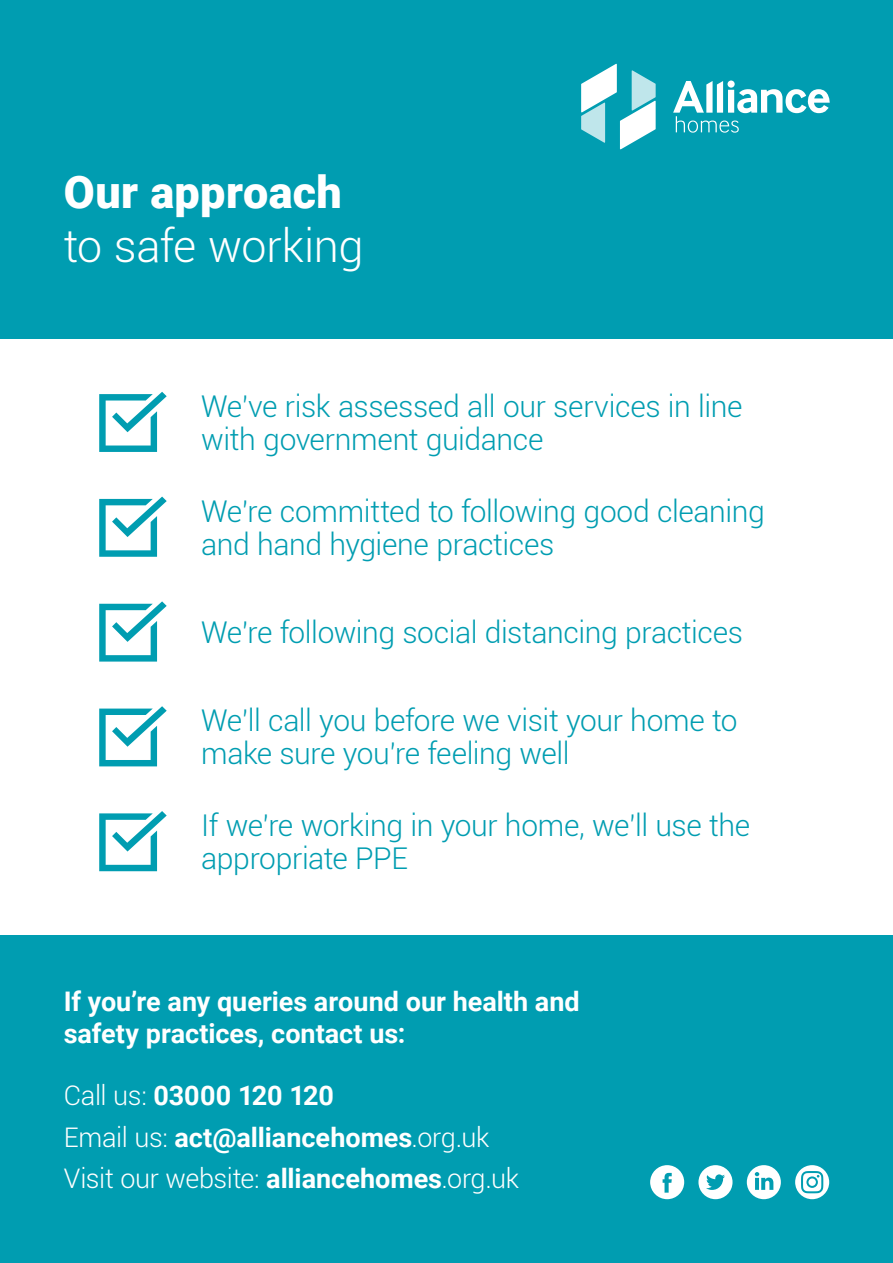
<style>
.page{position:relative;width:893px;height:1263px;background:#fff}
.page>*{position:absolute;margin:0;border:0;box-sizing:border-box;transform-origin:0 0}
.t1{font:300 45px "Roboto";letter-spacing:-.01em;color:#fff}
.t2{font:900 45px "Roboto";letter-spacing:.01em;color:#fff}
.t3{font:300 30px/33px "Roboto";letter-spacing:-.015em;color:#009db1}
.t4{font:300 27px/41.5px "Roboto";letter-spacing:-.015em;color:#fff}
.t5{font:700 27px/31.5px "Roboto";color:#fff}
.s1{font-weight:700}
</style>
<div class="page">
<div style="left:0;top:935px;width:893px;height:328px;background:#009db1"></div>
<div style="left:0;top:0;width:893px;height:339px;background:#009db1"></div>
<svg style="left:581px;top:64px;width:75px;height:85px"></svg>
<svg style="left:673px;top:81px;width:157px;height:52px"></svg>
<svg style="left:698px;top:1165px;width:34px;height:34px"></svg>
<svg style="left:650px;top:1165px;width:34px;height:34px"></svg>
<svg style="left:795px;top:1165px;width:34px;height:34px"></svg>
<svg style="left:747px;top:1165px;width:34px;height:34px"></svg>
<svg style="left:99px;top:392px;width:68px;height:60px"></svg>
<svg style="left:99px;top:497px;width:68px;height:60px"></svg>
<svg style="left:99px;top:601px;width:68px;height:61px"></svg>
<svg style="left:99px;top:706px;width:68px;height:60px"></svg>
<svg style="left:99px;top:811px;width:68px;height:60px"></svg>
<h1 class="t2" style="left:64px;top:161px;width:280px">Our approach</h1>
<h1 class="t1" style="left:64px;top:215px;width:301px">to safe working</h1>
<p class="t3" style="left:201px;top:389px;width:543px">We’ve risk assessed all our services in line with government guidance</p>
<p class="t3" style="left:201px;top:494px;width:565px">We’re committed to following good cleaning and hand hygiene practices</p>
<p class="t3" style="left:201px;top:615px;width:543px">We’re following social distancing practices</p>
<p class="t3" style="left:201px;top:703px;width:538px">We’ll call you before we visit your home to make sure you’re feeling well</p>
<p class="t3" style="left:201px;top:807px;width:551px">If we’re working in your home, we’ll use the appropriate PPE</p>
<p class="t5" style="left:64px;top:985px;width:517px">If you’re any queries around our health and safety practices, contact us:</p>
<p class="t4" style="left:64px;top:1074px;width:457px">Call us: <span class="s1">03000 120 120<br></span>Email us: <span class="s1">act@alliancehomes</span>.org.uk<br>Visit our website: <span class="s1">alliancehomes</span>.org.uk</p>
</div>
